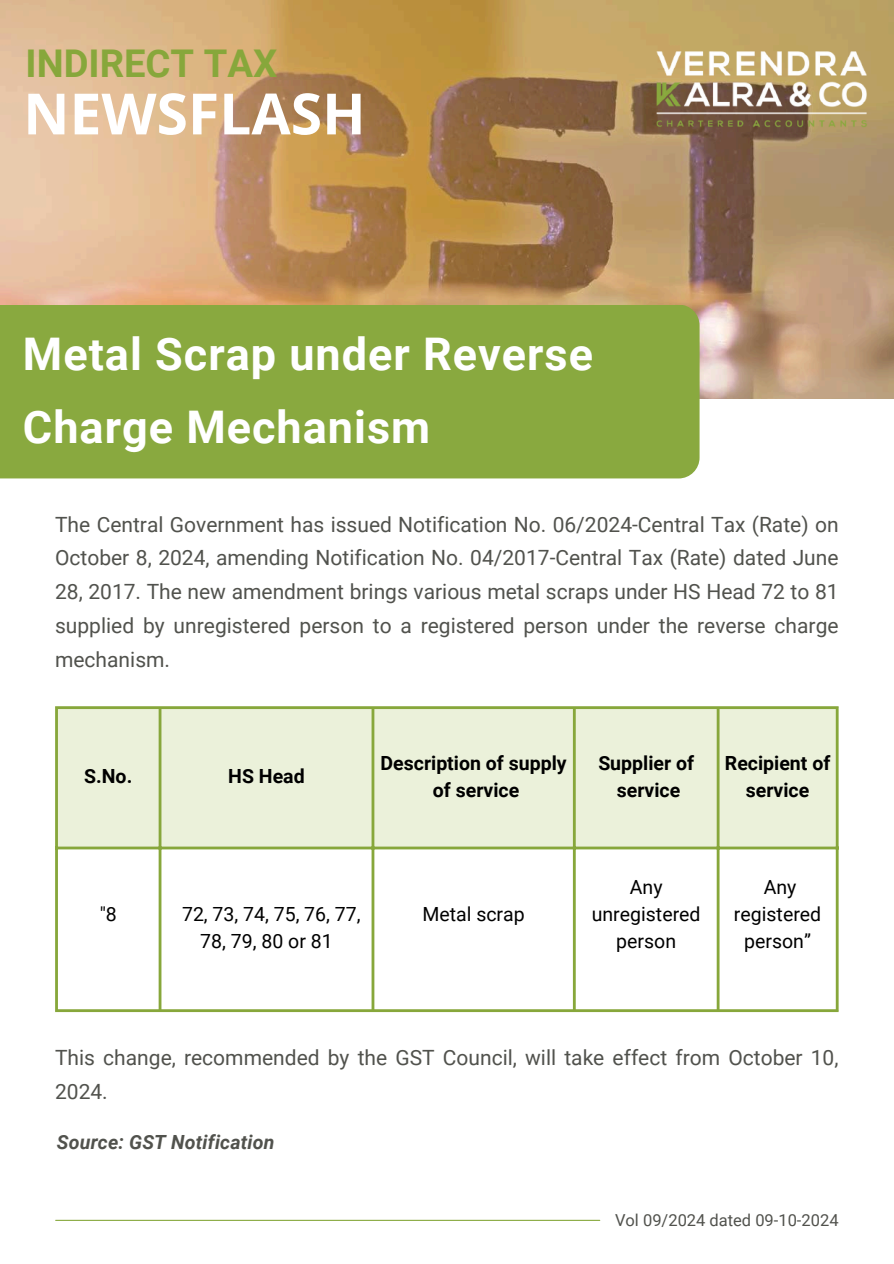
<style>
.page{position:relative;width:894px;height:1264px;background:#fff}
.page>*{position:absolute;margin:0;border:0;box-sizing:border-box;transform-origin:0 0}
.t1{font:700 57px "Open Sans";color:#fff}
.t2{font:700 45px/73.2px "Roboto";letter-spacing:.02em;color:#fff}
.t3{font:700 38.25px "Roboto";color:#87a73b}
.t4{font:21px/33.8px "Roboto";color:#51524d;text-align:justify}
.t5{font:19.5px/27px "Roboto";color:#000;text-align:center}
.t6{font:700 19.5px/27px "Roboto";color:#000;text-align:center}
.t7{font:italic 700 19.5px "Roboto";letter-spacing:.01em;color:#51524d}
.t8{font:16.5px "Roboto";color:#51524d}
</style>
<div class="page">
<img style="left:0;top:0;width:893px;height:399px">
<div style="left:0;top:304px;width:699px;height:174px;background:#89a93f"></div>
<hr style="left:56px;top:1219px;width:543px;height:1px;background:#89a93f">
<img style="left:648px;top:42px;width:226px;height:94px">
<div style="left:58px;top:709px;width:777px;height:137px;background:#ebf1da"></div>
<hr style="left:55px;top:709px;width:3px;height:300px;background:#87a73b">
<hr style="left:159px;top:709px;width:2px;height:300px;background:#87a73b">
<hr style="left:371px;top:709px;width:3px;height:300px;background:#87a73b">
<hr style="left:572px;top:709px;width:3px;height:300px;background:#87a73b">
<hr style="left:716px;top:709px;width:3px;height:300px;background:#87a73b">
<hr style="left:835px;top:709px;width:3px;height:300px;background:#87a73b">
<hr style="left:55px;top:706px;width:783px;height:3px;background:#87a73b">
<hr style="left:55px;top:846px;width:783px;height:3px;background:#87a73b">
<hr style="left:55px;top:1009px;width:783px;height:3px;background:#87a73b">
<h3 class="t3" style="left:26px;top:42px;width:253px">INDIRECT TAX</h3>
<h1 class="t1" style="left:23px;top:73px;width:344px">NEWSFLASH</h1>
<h2 class="t2" style="left:23px;top:318px;width:571px">Metal Scrap under Reverse<br>Charge Mechanism</h2>
<p class="t4" style="left:55px;top:507px;width:784px">The Central Government has issued Notification No. 06/2024-Central Tax (Rate) on October 8, 2024, amending Notification No. 04/2017-Central Tax (Rate) dated June 28, 2017. The new amendment brings various metal scraps under HS Head 72 to 81 supplied by unregistered person to a registered person under the reverse charge mechanism.</p>
<p class="t6" style="left:84px;top:763px;width:50px">S.No.</p>
<p class="t6" style="left:228px;top:763px;width:78px">HS Head</p>
<p class="t6" style="left:380px;top:749px;width:187px">Description of supply of service</p>
<p class="t6" style="left:598px;top:749px;width:97px">Supplier of service</p>
<p class="t6" style="left:724px;top:749px;width:107px">Recipient of service</p>
<p class="t5" style="left:100px;top:901px;width:19px">"8</p>
<p class="t5" style="left:182px;top:901px;width:180px">72, 73, 74, 75, 76, 77,<br>78, 79, 80 or 81</p>
<p class="t5" style="left:422px;top:901px;width:104px">Metal scrap</p>
<p class="t5" style="left:591px;top:874px;width:110px">Any unregistered person</p>
<p class="t5" style="left:733px;top:874px;width:89px">Any registered person”</p>
<p class="t4" style="left:55px;top:1041px;width:784px">This change, recommended by the GST Council, will take effect from October 10,<br>2024.</p>
<p class="t7" style="left:57px;top:1130px;width:219px">Source: GST Notification</p>
<p class="t8" style="left:615px;top:1210px;width:225px">Vol 09/2024 dated 09-10-2024</p>
</div>
